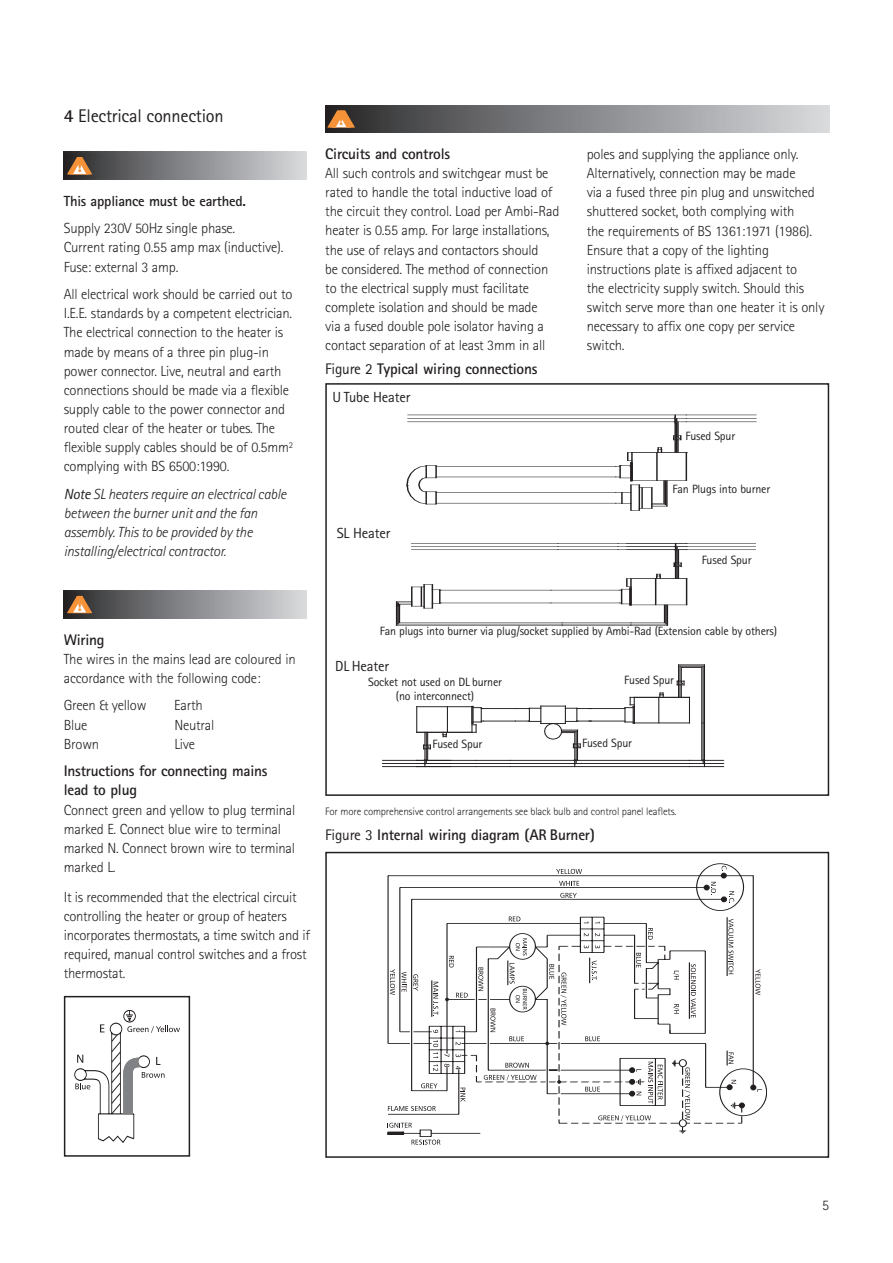
<style>
.page{position:relative;width:893px;height:1263px;background:#fff}
.page>*{position:absolute;margin:0;border:0;box-sizing:border-box;transform-origin:0 0}
.t1{font:18.3px "Rotis Sans Serif";letter-spacing:-.015em;color:#231f20}
.t2{font:700 15.3px/19px "Rotis Sans Serif";letter-spacing:-.015em;color:#231f20}
.t3{font:300 14.7px/19px "Rotis Sans Serif";letter-spacing:-.015em;color:#231f20}
.t4{font:italic 300 14.7px/19px "Rotis Sans Serif";letter-spacing:-.015em;color:#231f20}
.t5{font:700 14.7px "Rotis Sans Serif";letter-spacing:-.015em;color:#231f20}
.t6{font:14.7px "Rotis Sans Serif";letter-spacing:-.015em;color:#231f20}
.t7{font:700 13.65px "Gill Sans";color:#f69238}
.t8{font:12px/13.5px "Rotis Sans Serif";letter-spacing:-.015em;color:#231f20;text-align:center}
.t9{font:300 10.8px "Rotis Sans Serif";letter-spacing:-.015em;color:#231f20}
.s1{font-weight:700}
.s2{font-weight:400}
</style>
<div class="page">
<svg style="left:64px;top:152px;width:243px;height:27px;background:#8b8989"></svg>
<svg style="left:64px;top:590px;width:243px;height:28px;background:#8b8988"></svg>
<svg style="left:325px;top:105px;width:505px;height:28px;background:#878687"></svg>
<div style="left:325px;top:383px;width:504px;height:413px;border:2px solid #231f20"></div>
<svg style="left:388px;top:875px;width:121px;height:248px"></svg>
<svg style="left:679px;top:1127px;width:7px;height:7px"></svg>
<hr style="left:431px;top:980px;width:1px;height:37px;background:#231f20">
<svg style="left:476px;top:1055px;width:1px;height:27px"></svg>
<hr style="left:431px;top:1133px;width:49px;height:1px;background:#231f20">
<svg style="left:509px;top:863px;width:258px;height:264px"></svg>
<svg style="left:556px;top:869px;width:26px;height:5px"></svg>
<svg style="left:559px;top:881px;width:20px;height:5px"></svg>
<svg style="left:560px;top:893px;width:17px;height:5px"></svg>
<svg style="left:390px;top:969px;width:5px;height:26px"></svg>
<svg style="left:402px;top:972px;width:4px;height:20px"></svg>
<svg style="left:413px;top:974px;width:5px;height:17px"></svg>
<svg style="left:755px;top:969px;width:5px;height:26px"></svg>
<svg style="left:751px;top:1085px;width:11px;height:7px"></svg>
<svg style="left:706px;top:1080px;width:30px;height:10px"></svg>
<svg style="left:704px;top:866px;width:30px;height:37px"></svg>
<svg style="left:728px;top:919px;width:5px;height:55px"></svg>
<svg style="left:691px;top:964px;width:5px;height:54px"></svg>
<svg style="left:727px;top:1050px;width:6px;height:15px"></svg>
<svg style="left:672px;top:1060px;width:18px;height:60px"></svg>
<svg style="left:598px;top:1115px;width:53px;height:6px"></svg>
<svg style="left:509px;top:916px;width:11px;height:5px"></svg>
<svg style="left:505px;top:1063px;width:24px;height:5px"></svg>
<svg style="left:545px;top:1062px;width:117px;height:42px"></svg>
<svg style="left:484px;top:1075px;width:53px;height:5px"></svg>
<svg style="left:546px;top:917px;width:133px;height:128px"></svg>
<svg style="left:456px;top:1054px;width:5px;height:3px"></svg>
<svg style="left:456px;top:1066px;width:5px;height:4px"></svg>
<svg style="left:400px;top:1030px;width:38px;height:3px"></svg>
<svg style="left:388px;top:1040px;width:50px;height:18px"></svg>
<svg style="left:433px;top:1064px;width:5px;height:7px"></svg>
<svg style="left:444px;top:1054px;width:5px;height:3px"></svg>
<svg style="left:444px;top:1064px;width:5px;height:3px"></svg>
<svg style="left:446px;top:938px;width:81px;height:107px"></svg>
<svg style="left:460px;top:1088px;width:5px;height:14px"></svg>
<svg style="left:421px;top:1083px;width:17px;height:5px"></svg>
<svg style="left:388px;top:1123px;width:53px;height:22px"></svg>
<svg style="left:388px;top:1106px;width:48px;height:5px"></svg>
<svg style="left:433px;top:982px;width:5px;height:34px"></svg>
<div style="left:325px;top:852px;width:504px;height:306px;border:2px solid #231f20"></div>
<svg style="left:74px;top:1010px;width:106px;height:133px"></svg>
<div style="left:64px;top:996px;width:126px;height:161px;border:2px solid #231f20"></div>
<svg style="left:396px;top:414px;width:361px;height:212px"></svg>
<hr style="left:687px;top:543px;width:68px;height:1px;background:#231f20">
<hr style="left:687px;top:546px;width:68px;height:1px;background:#231f20">
<hr style="left:687px;top:549px;width:68px;height:1px;background:#231f20">
<hr style="left:558px;top:543px;width:60px;height:1px;background:#231f20">
<hr style="left:558px;top:546px;width:60px;height:1px;background:#231f20">
<hr style="left:558px;top:549px;width:60px;height:1px;background:#231f20">
<hr style="left:551px;top:590px;width:69px;height:1px;background:#231f20">
<hr style="left:551px;top:603px;width:69px;height:1px;background:#231f20">
<hr style="left:562px;top:623px;width:69px;height:1px;background:#231f20">
<hr style="left:562px;top:624px;width:69px;height:1px;background:#231f20">
<hr style="left:562px;top:625px;width:69px;height:1px;background:#231f20">
<svg style="left:382px;top:664px;width:343px;height:104px"></svg>
<hr style="left:689px;top:760px;width:35px;height:1px;background:#231f20">
<hr style="left:689px;top:763px;width:35px;height:1px;background:#231f20">
<hr style="left:689px;top:766px;width:35px;height:1px;background:#231f20">
<hr style="left:383px;top:760px;width:34px;height:1px;background:#231f20">
<hr style="left:383px;top:763px;width:34px;height:1px;background:#231f20">
<hr style="left:383px;top:766px;width:34px;height:1px;background:#231f20">
<hr style="left:476px;top:760px;width:34px;height:1px;background:#231f20">
<hr style="left:476px;top:763px;width:34px;height:1px;background:#231f20">
<hr style="left:476px;top:766px;width:34px;height:1px;background:#231f20">
<hr style="left:483px;top:708px;width:32px;height:1px;background:#231f20">
<hr style="left:483px;top:721px;width:32px;height:1px;background:#231f20">
<hr style="left:591px;top:708px;width:34px;height:1px;background:#231f20">
<hr style="left:591px;top:721px;width:34px;height:1px;background:#231f20">
<p class="t1" style="left:64px;top:109px;width:161px"><span class="s1">4</span> Electrical connection</p>
<p class="t7" style="left:78px;top:159px;width:6px">!</p>
<p class="t5" style="left:64px;top:195px;width:184px">This appliance must be earthed.</p>
<p class="t3" style="left:64px;top:220px;width:221px">Supply 230V 50Hz single phase.<br>Current rating 0.55 amp max (inductive).<br>Fuse: external 3 amp.</p>
<p class="t3" style="left:64px;top:286px;width:231px">All electrical work should be carried out to I.E.E. standards by a competent electrician.<br>The electrical connection to the heater is made by means of a three pin plug-in power connector. Live, neutral and earth connections should be made via a flexible supply cable to the power connector and routed clear of the heater or tubes. The flexible supply cables should be of 0.5mm<sup>2 </sup>complying with BS 6500:1990.</p>
<p class="t4" style="left:64px;top:486px;width:224px"><span class="s2">Note</span> SL heaters require an electrical cable between the burner unit and the fan assembly. This to be provided by the installing/electrical contractor.</p>
<p class="t7" style="left:78px;top:598px;width:6px">!</p>
<p class="t2" style="left:64px;top:631px;width:42px">Wiring</p>
<p class="t3" style="left:64px;top:651px;width:233px">The wires in the mains lead are coloured in accordance with the following code:</p>
<p class="t3" style="left:64px;top:697px;width:84px">Green &amp; yellow</p>
<p class="t3" style="left:174px;top:697px;width:30px">Earth</p>
<p class="t3" style="left:64px;top:716px;width:25px">Blue</p>
<p class="t3" style="left:174px;top:716px;width:42px">Neutral</p>
<p class="t3" style="left:64px;top:736px;width:37px">Brown</p>
<p class="t3" style="left:174px;top:736px;width:22px">Live</p>
<p class="t2" style="left:64px;top:763px;width:205px">Instructions for connecting mains lead to plug</p>
<p class="t3" style="left:64px;top:801px;width:233px">Connect green and yellow to plug terminal marked E. Connect blue wire to terminal marked N. Connect brown wire to terminal marked L.</p>
<p class="t3" style="left:64px;top:888px;width:248px">It is recommended that the electrical circuit controlling the heater or group of heaters incorporates thermostats, a time switch and if required, manual control switches and a frost thermostat.</p>
<p class="t2" style="left:325px;top:146px;width:126px">Circuits and controls</p>
<p class="t3" style="left:325px;top:165px;width:236px">All such controls and switchgear must be rated to handle the total inductive load of the circuit they control. Load per Ambi-Rad heater is 0.55 amp. For large installations, the use of relays and contactors should<br>be considered. The method of connection to the electrical supply must facilitate complete isolation and should be made<br>via a fused double pole isolator having a contact separation of at least 3mm in all</p>
<p class="t2" style="left:325px;top:361px;width:214px"><span class="s2">Figure 2</span> Typical wiring connections</p>
<p class="t6" style="left:332px;top:392px;width:79px">U Tube Heater</p>
<p class="t6" style="left:337px;top:528px;width:55px">SL Heater</p>
<p class="t3" style="left:587px;top:146px;width:239px">poles and supplying the appliance only.<br>Alternatively, connection may be made<br>via a fused three pin plug and unswitched shuttered socket, both complying with<br>the requirements of BS 1361:1971 (1986).<br>Ensure that a copy of the lighting instructions plate is affixed adjacent to<br>the electricity supply switch. Should this switch serve more than one heater it is only necessary to affix one copy per service switch.</p>
<p class="t8" style="left:685px;top:430px;width:51px">Fused Spur</p>
<p class="t8" style="left:673px;top:484px;width:99px">Fan Plugs into burner</p>
<p class="t8" style="left:702px;top:554px;width:51px">Fused Spur</p>
<p class="t8" style="left:380px;top:625px;width:399px">Fan plugs into burner via plug/socket supplied by Ambi-Rad (Extension cable by others)</p>
<p class="t6" style="left:335px;top:661px;width:55px">DL Heater</p>
<p class="t8" style="left:368px;top:677px;width:135px">Socket not used on DL burner (no interconnect)</p>
<p class="t8" style="left:433px;top:739px;width:51px">Fused Spur</p>
<p class="t8" style="left:624px;top:674px;width:51px">Fused Spur</p>
<p class="t8" style="left:582px;top:737px;width:51px">Fused Spur</p>
<p class="t9" style="left:325px;top:807px;width:353px">For more comprehensive control arrangements see black bulb and control panel leaflets.</p>
<p class="t2" style="left:325px;top:826px;width:271px"><span class="s2">Figure 3</span> Internal wiring diagram (AR Burner)</p>
<p class="t3" style="left:822px;top:1197px;width:9px">5</p>
</div>
